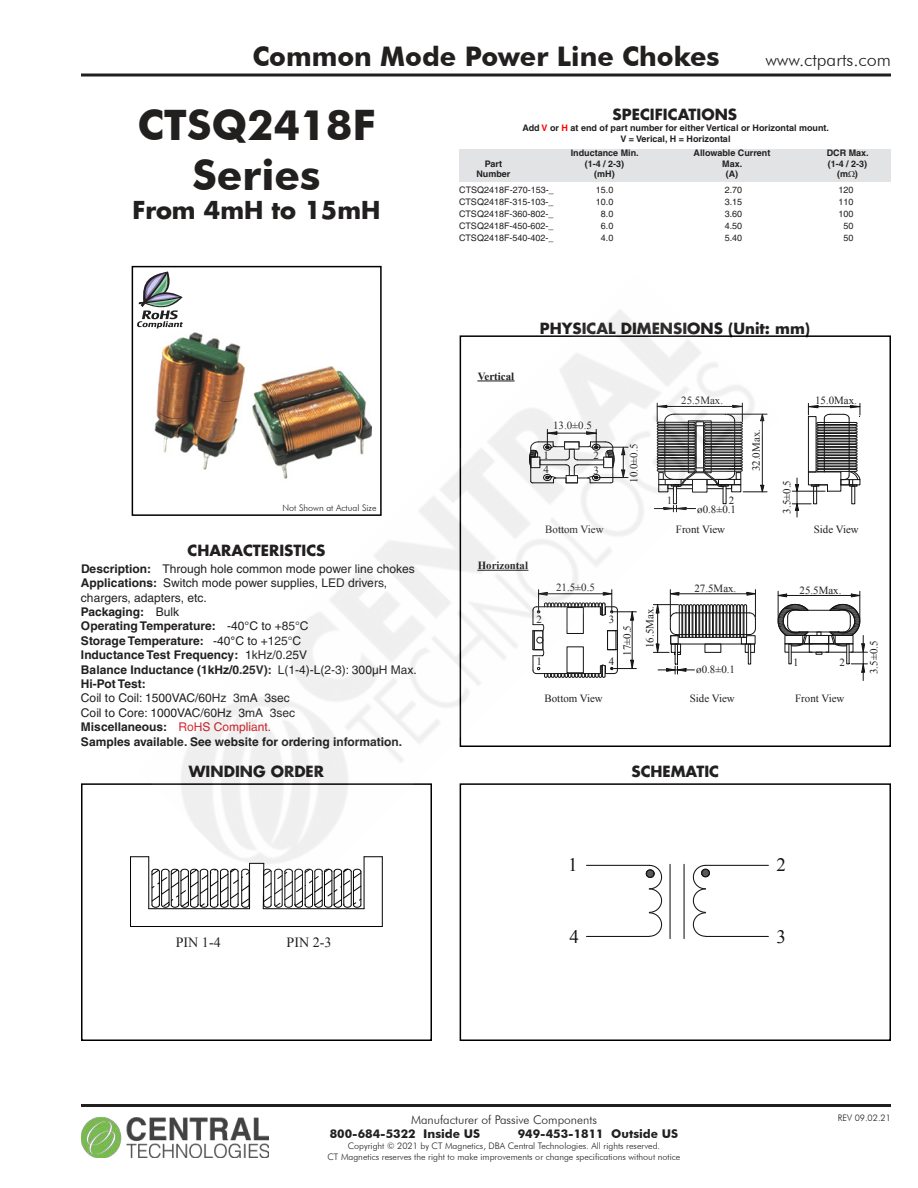
<style>
.page{position:relative;width:918px;height:1188px;background:#fff}
.page>*{position:absolute;margin:0;border:0;box-sizing:border-box;transform-origin:0 0}
.t1{font:700 42px/50.4px "Futura BT";color:#221f1f;text-align:center}
.t2{font:700 27px "Futura BT";color:#221f1f}
.t3{font:700 24px "Futura";color:#221f1f}
.t4{font:18.9px "Times New Roman";color:#151515}
.t5{font:300 18px "Futura BT";color:#221f1f}
.t6{font:700 15px "Futura";color:#221f1f}
.t7{font:14.1px "Times New Roman";color:#221f1f}
.t8{font:12px/14.4px "Helvetica";color:#221f1f}
.t9{font:700 12px/14.4px "Helvetica";color:#221f1f}
.t10{font:700 12px "Futura BT";color:#221f1f}
.t11{font:300 12px "Futura BT";color:#221f1f}
.t12{font:10.95px/9.1px "Times New Roman";color:#221f1f;text-align:right}
.t13{font:700 10.95px "Times New Roman";color:#221f1f}
.t14{font:300 9px/10.8px "Futura BT";color:#221f1f;text-align:center}
.t15{font:700 9px/10.8px "Helvetica";color:#221f1f;text-align:center}
.t16{font:9px "Helvetica";color:#221f1f}
.s1{color:#f00}
.s2{font-weight:700}
.s3{font-weight:400}
.s4{font-weight:400;color:#d12229}
</style>
<div class="page">
<hr style="left:81px;top:1104px;width:810px;height:3px;background:#221f1f">
<hr style="left:81px;top:73px;width:810px;height:3px;background:#221f1f">
<img style="left:81px;top:1117px;width:187px;height:40px">
<div style="left:459px;top:149px;width:432px;height:32px;background:#e2e3e4"></div>
<div style="left:132px;top:266px;width:250px;height:250px;border:2px solid #000"></div>
<svg style="left:137px;top:272px;width:32px;height:55px"></svg>
<hr style="left:149px;top:926px;width:101px;height:1px;background:#020203">
<svg style="left:131px;top:926px;width:18px;height:1px"></svg>
<hr style="left:130px;top:857px;width:1px;height:70px;background:#020203">
<svg style="left:250px;top:926px;width:13px;height:1px"></svg>
<svg style="left:364px;top:926px;width:18px;height:1px"></svg>
<hr style="left:382px;top:857px;width:1px;height:70px;background:#020203">
<hr style="left:263px;top:926px;width:101px;height:1px;background:#020203">
<div style="left:81px;top:783px;width:351px;height:258px;border:2px solid #000"></div>
<svg style="left:792px;top:403px;width:69px;height:114px"></svg>
<svg style="left:780px;top:591px;width:87px;height:90px"></svg>
<hr style="left:586px;top:936px;width:63px;height:1px;background:#151515">
<hr style="left:670px;top:864px;width:1px;height:75px;background:#151515">
<hr style="left:684px;top:864px;width:1px;height:75px;background:#151515">
<hr style="left:706px;top:936px;width:62px;height:1px;background:#151515">
<svg style="left:646px;top:915px;width:17px;height:22px"></svg>
<svg style="left:692px;top:915px;width:18px;height:22px"></svg>
<div style="left:460px;top:783px;width:431px;height:258px;border:2px solid #000"></div>
<img style="left:138px;top:273px;width:642px;height:642px">
<h2 class="t2" style="left:252px;top:45px;width:469px">Common Mode Power Line Chokes</h2>
<h3 class="t5" style="left:765px;top:52px;width:127px">www.ctparts.com</h3>
<h1 class="t1" style="left:138px;top:101px;width:239px">CTSQ2418F<br>Series</h1>
<h3 class="t3" style="left:133px;top:200px;width:249px">From 4mH to 15mH</h3>
<p class="t6" style="left:613px;top:108px;width:126px">SPECIFICATIONS</p>
<p class="t15" style="left:571px;top:148px;width:70px">Inductance Min.</p>
<p class="t15" style="left:694px;top:148px;width:78px">Allowable Current</p>
<p class="t15" style="left:827px;top:148px;width:44px">DCR Max.</p>
<p class="t15" style="left:522px;top:123px;width:308px">Add <span class="s1">V</span> or <span class="s1">H</span> at end of part number for either Vertical or Horizontal mount.<br>V = Verical, H = Horizontal</p>
<p class="t15" style="left:485px;top:159px;width:19px">Part</p>
<p class="t15" style="left:585px;top:159px;width:41px">(1-4 / 2-3)</p>
<p class="t15" style="left:722px;top:159px;width:22px">Max.</p>
<p class="t15" style="left:828px;top:159px;width:41px">(1-4 / 2-3)</p>
<p class="t15" style="left:476px;top:169px;width:36px">Number</p>
<p class="t15" style="left:594px;top:169px;width:22px">(mH)</p>
<p class="t15" style="left:726px;top:169px;width:14px">(A)</p>
<p class="t15" style="left:837px;top:169px;width:22px">(m )</p>
<p class="t16" style="left:459px;top:186px;width:96px">CTSQ2418F-270-153-_</p>
<p class="t16" style="left:596px;top:186px;width:19px">15.0</p>
<p class="t16" style="left:725px;top:186px;width:19px">2.70</p>
<p class="t16" style="left:838px;top:186px;width:17px">120</p>
<p class="t16" style="left:459px;top:198px;width:96px">CTSQ2418F-315-103-_</p>
<p class="t16" style="left:596px;top:198px;width:19px">10.0</p>
<p class="t16" style="left:725px;top:198px;width:19px">3.15</p>
<p class="t16" style="left:838px;top:198px;width:17px">110</p>
<p class="t16" style="left:459px;top:210px;width:96px">CTSQ2418F-360-802-_</p>
<p class="t16" style="left:601px;top:210px;width:14px">8.0</p>
<p class="t16" style="left:725px;top:210px;width:19px">3.60</p>
<p class="t16" style="left:838px;top:210px;width:17px">100</p>
<p class="t16" style="left:459px;top:222px;width:96px">CTSQ2418F-450-602-_</p>
<p class="t16" style="left:601px;top:222px;width:14px">6.0</p>
<p class="t16" style="left:725px;top:222px;width:19px">4.50</p>
<p class="t16" style="left:843px;top:222px;width:12px">50</p>
<p class="t16" style="left:459px;top:234px;width:96px">CTSQ2418F-540-402-_</p>
<p class="t16" style="left:601px;top:234px;width:14px">4.0</p>
<p class="t16" style="left:725px;top:234px;width:19px">5.40</p>
<p class="t16" style="left:843px;top:234px;width:12px">50</p>
<p class="t14" style="left:283px;top:503px;width:95px">Not Shown at Actual Size</p>
<p class="t6" style="left:187px;top:544px;width:140px">CHARACTERISTICS</p>
<p class="t8" style="left:81px;top:562px;width:337px"><span class="s2">Description:</span> Through hole common mode power line chokes <span class="s2">Applications:</span> Switch mode power supplies, LED drivers, chargers, adapters, etc.<br><span class="s2">Packaging:</span> Bulk<br><span class="s2">Operating Temperature:</span> -40°C to +85°C<br><span class="s2">Storage Temperature:</span> -40<span class="s2">°</span>C to +125°C<br><span class="s2">Inductance Test Frequency:</span> 1kHz/0.25V<br><span class="s2">Balance Inductance (1kHz/0.25V):</span> L(1-4)-L(2-3): 300µH Max.<br><span class="s2">Hi-Pot Test:</span></p>
<p class="t9" style="left:81px;top:692px;width:323px"><span class="s3">Coil to Coil: 1500VAC/60Hz 3mA 3sec<br>Coil to Core: 1000VAC/60Hz 3mA 3sec<br></span>Miscellaneous: <span class="s4">RoHS Compliant.<br></span>Samples available. See website for ordering information.</p>
<p class="t6" style="left:189px;top:765px;width:137px">WINDING ORDER</p>
<p class="t7" style="left:176px;top:934px;width:46px">PIN 1-4</p>
<p class="t7" style="left:287px;top:934px;width:46px">PIN 2-3</p>
<p class="t6" style="left:540px;top:321px;width:272px">PHYSICAL DIMENSIONS (Unit: mm)</p>
<p class="t13" style="left:478px;top:370px;width:38px">Vertical</p>
<p class="t12" style="left:553px;top:421px;width:40px">13.0±0.5</p>
<p class="t12" style="left:544px;top:450px;width:7px">1</p>
<p class="t12" style="left:594px;top:450px;width:7px">2</p>
<p class="t12" style="left:544px;top:465px;width:7px">4</p>
<p class="t12" style="left:594px;top:465px;width:7px">3</p>
<p class="t12" style="left:629px;top:483px;width:40px;rotate:-90deg">10.0±0.5</p>
<p class="t12" style="left:681px;top:396px;width:43px">25.5Max.</p>
<p class="t12" style="left:667px;top:495px;width:7px">1</p>
<p class="t12" style="left:697px;top:495px;width:40px">2 ¯0.8±0.1</p>
<p class="t12" style="left:751px;top:471px;width:44px;rotate:-90deg">32.0Max.</p>
<p class="t12" style="left:782px;top:514px;width:35px;rotate:-90deg">3.5±0.5</p>
<p class="t12" style="left:815px;top:396px;width:43px">15.0Max.</p>
<p class="t12" style="left:545px;top:524px;width:60px">Bottom View</p>
<p class="t12" style="left:676px;top:524px;width:51px">Front View</p>
<p class="t12" style="left:814px;top:524px;width:46px">Side View</p>
<p class="t13" style="left:478px;top:559px;width:52px">Horizontal</p>
<p class="t12" style="left:556px;top:583px;width:40px">21.5±0.5</p>
<p class="t12" style="left:536px;top:614px;width:7px">2</p>
<p class="t12" style="left:609px;top:614px;width:7px">3</p>
<p class="t12" style="left:536px;top:657px;width:7px">1</p>
<p class="t12" style="left:609px;top:657px;width:7px">4</p>
<p class="t12" style="left:622px;top:656px;width:32px;rotate:-90deg">17±0.5</p>
<p class="t12" style="left:645px;top:648px;width:44px;rotate:-90deg">16.5Max.</p>
<p class="t12" style="left:695px;top:584px;width:43px">27.5Max.</p>
<p class="t12" style="left:696px;top:665px;width:40px">¯0.8±0.1</p>
<p class="t12" style="left:800px;top:585px;width:43px">25.5Max.</p>
<p class="t12" style="left:793px;top:658px;width:7px">1</p>
<p class="t12" style="left:840px;top:658px;width:7px">2</p>
<p class="t12" style="left:545px;top:694px;width:60px">Bottom View</p>
<p class="t12" style="left:690px;top:694px;width:46px">Side View</p>
<p class="t12" style="left:795px;top:694px;width:51px">Front View</p>
<p class="t12" style="left:869px;top:674px;width:35px;rotate:-90deg">3.5±0.5</p>
<p class="t6" style="left:631px;top:765px;width:89px">SCHEMATIC</p>
<h3 class="t4" style="left:568px;top:853px;width:11px">1</h3>
<h3 class="t4" style="left:777px;top:853px;width:11px">2</h3>
<h3 class="t4" style="left:570px;top:926px;width:11px">4</h3>
<h3 class="t4" style="left:776px;top:926px;width:11px">3</h3>
<p class="t11" style="left:411px;top:1114px;width:187px">Manufacturer of Passive Components</p>
<p class="t10" style="left:330px;top:1129px;width:152px">800-684-5322 Inside US</p>
<p class="t10" style="left:518px;top:1129px;width:162px">949-453-1811 Outside US</p>
<p class="t14" style="left:328px;top:1141px;width:354px">Copyright © 2021 by CT Magnetics, DBA Central Technologies. All rights reserved.<br>CT Magnetics reserves the right to make improvements or change specifications without notice</p>
<p class="t14" style="left:838px;top:1113px;width:55px">REV 09.02.21</p>
</div>
